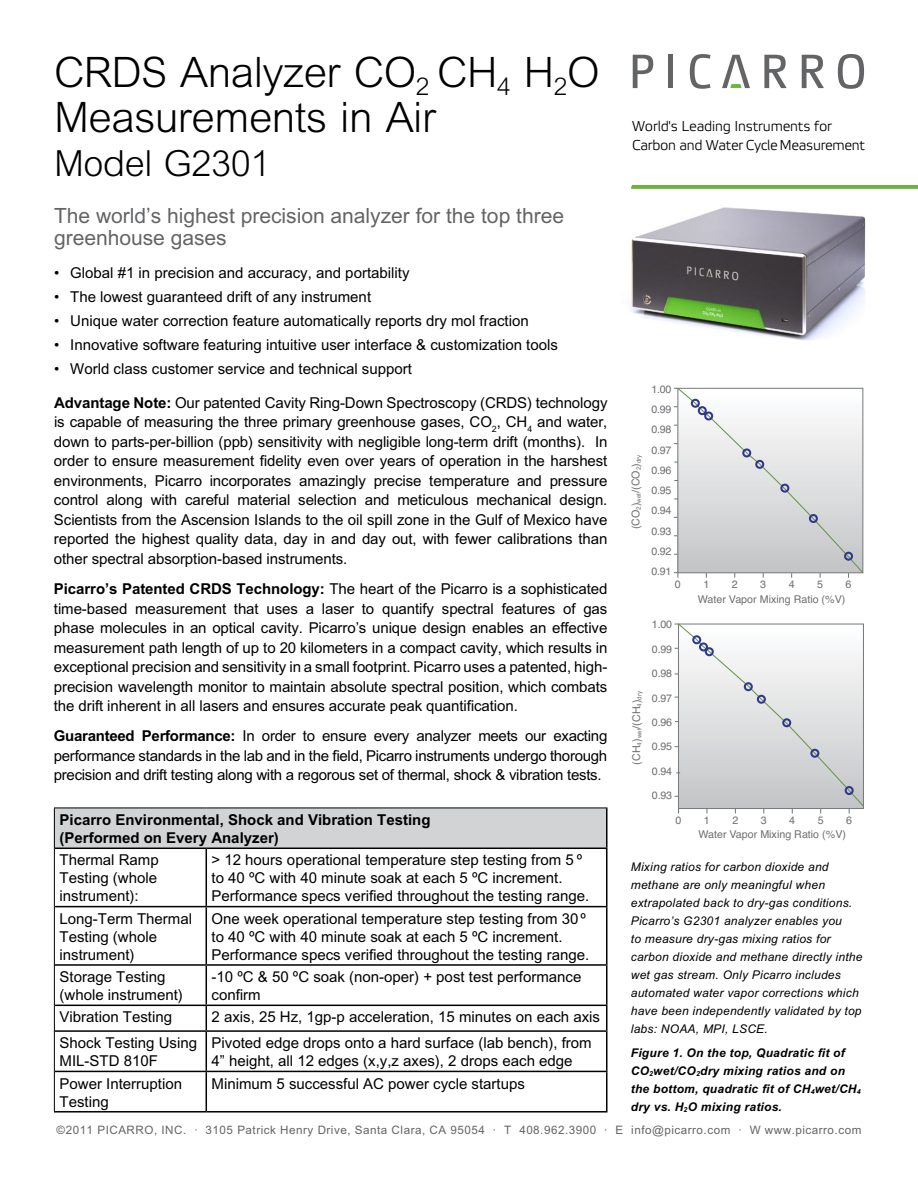
<style>
.page{position:relative;width:918px;height:1188px;background:#fff}
.page>*{position:absolute;margin:0;border:0;box-sizing:border-box;transform-origin:0 0}
.t1{font:300 42px/44.4px "M Arial";letter-spacing:-.01em;color:#000}
.t2{font:300 36px "M Arial";letter-spacing:-.01em;color:#000}
.t3{font:21px/22.2px "M Arial";color:#636466}
.t4{font:15px/19.5px "M Arial";color:#000}
.t5{font:700 15px "M Arial";color:#000}
.t6{font:300 14.25px/19.5px "Etelka";letter-spacing:-.025em;color:#000}
.t7{font:italic 12px/18px "M Arial";letter-spacing:.02em;color:#000}
.t8{font:italic 700 12px/18px "M Arial";letter-spacing:.02em;color:#000}
.t9{font:11.7px "M Arial";letter-spacing:.045em;color:#636466}
.t10{font:10.65px/20.2px "Helvetica";color:#6f7074;text-align:justify}
.s1{font-weight:700}
</style>
<div class="page">
<svg style="left:633px;top:55px;width:20px;height:33px"></svg>
<div style="left:668px;top:55px;width:5px;height:33px;background:#636466"></div>
<svg style="left:690px;top:54px;width:20px;height:35px"></svg>
<svg style="left:764px;top:55px;width:23px;height:33px"></svg>
<svg style="left:802px;top:55px;width:22px;height:33px"></svg>
<svg style="left:838px;top:54px;width:26px;height:35px"></svg>
<svg style="left:722px;top:55px;width:28px;height:33px"></svg>
<svg style="left:631px;top:185px;width:287px;height:4px"></svg>
<img style="left:631px;top:207px;width:235px;height:134px">
<svg style="left:674px;top:387px;width:189px;height:191px"></svg>
<svg style="left:675px;top:623px;width:189px;height:190px"></svg>
<div style="left:54px;top:808px;width:553px;height:40px;background:#d1d3d4"></div>
<hr style="left:606px;top:808px;width:2px;height:40px;background:#000">
<hr style="left:55px;top:848px;width:151px;height:1px;background:#000">
<hr style="left:206px;top:848px;width:402px;height:1px;background:#000">
<hr style="left:206px;top:849px;width:1px;height:57px;background:#000">
<hr style="left:606px;top:849px;width:2px;height:57px;background:#000">
<hr style="left:55px;top:906px;width:151px;height:1px;background:#000">
<hr style="left:206px;top:906px;width:402px;height:1px;background:#000">
<hr style="left:206px;top:907px;width:1px;height:57px;background:#000">
<hr style="left:606px;top:907px;width:2px;height:57px;background:#000">
<hr style="left:55px;top:964px;width:151px;height:2px;background:#000">
<hr style="left:206px;top:964px;width:402px;height:2px;background:#000">
<hr style="left:206px;top:966px;width:1px;height:39px;background:#000">
<hr style="left:606px;top:966px;width:2px;height:39px;background:#000">
<hr style="left:55px;top:1005px;width:151px;height:1px;background:#000">
<hr style="left:206px;top:1005px;width:402px;height:1px;background:#000">
<svg style="left:206px;top:1006px;width:1px;height:24px"></svg>
<hr style="left:606px;top:1006px;width:2px;height:24px;background:#000">
<hr style="left:55px;top:1030px;width:151px;height:2px;background:#000">
<hr style="left:206px;top:1030px;width:402px;height:2px;background:#000">
<hr style="left:206px;top:1032px;width:1px;height:39px;background:#000">
<hr style="left:606px;top:1032px;width:2px;height:39px;background:#000">
<hr style="left:55px;top:1071px;width:151px;height:1px;background:#000">
<hr style="left:206px;top:1071px;width:402px;height:1px;background:#000">
<hr style="left:206px;top:1072px;width:1px;height:39px;background:#000">
<hr style="left:606px;top:1072px;width:2px;height:39px;background:#000">
<hr style="left:54px;top:1111px;width:152px;height:2px;background:#000">
<hr style="left:206px;top:1111px;width:402px;height:2px;background:#000">
<hr style="left:54px;top:808px;width:152px;height:1px;background:#000">
<hr style="left:54px;top:808px;width:1px;height:40px;background:#000">
<hr style="left:206px;top:808px;width:402px;height:1px;background:#000">
<hr style="left:54px;top:848px;width:1px;height:59px;background:#000">
<hr style="left:54px;top:907px;width:1px;height:58px;background:#000">
<hr style="left:54px;top:965px;width:1px;height:40px;background:#000">
<svg style="left:54px;top:1005px;width:1px;height:26px"></svg>
<hr style="left:54px;top:1031px;width:1px;height:40px;background:#000">
<hr style="left:54px;top:1071px;width:1px;height:40px;background:#000">
<h1 class="t1" style="left:54px;top:50px;width:547px">CRDS Analyzer CO<sub>2</sub> CH<sub>4</sub> H<sub>2</sub>O<br>Measurements in Air</h1>
<h2 class="t2" style="left:54px;top:143px;width:218px">Model G2301</h2>
<h3 class="t3" style="left:54px;top:204px;width:512px">The world’s highest precision analyzer for the top three greenhouse gases</h3>
<p class="t4" style="left:54px;top:263px;width:357px">• Global #1 in precision and accuracy, and portability</p>
<p class="t4" style="left:54px;top:287px;width:319px">• The lowest guaranteed drift of any instrument</p>
<p class="t4" style="left:54px;top:311px;width:476px">• Unique water correction feature automatically reports dry mol fraction</p>
<p class="t4" style="left:54px;top:335px;width:505px">• Innovative software featuring intuitive user interface &amp; customization tools</p>
<p class="t4" style="left:54px;top:359px;width:359px">• World class customer service and technical support</p>
<p class="t4" style="left:54px;top:393px;width:555px;text-align:justify"><span class="s1">Advantage Note:</span> Our patented Cavity Ring-Down Spectroscopy (CRDS) technology is capable of measuring the three primary greenhouse gases, CO<sub>2</sub>, CH<sub>4</sub> and water, down to parts-per-billion (ppb) sensitivity with negligible long-term drift (months). In order to ensure measurement fidelity even over years of operation in the harshest environments, Picarro incorporates amazingly precise temperature and pressure control along with careful material selection and meticulous mechanical design.<br>Scientists from the Ascension Islands to the oil spill zone in the Gulf of Mexico have reported the highest quality data, day in and day out, with fewer calibrations than other spectral absorption-based instruments.</p>
<p class="t4" style="left:54px;top:579px;width:555px;text-align:justify"><span class="s1">Picarro’s Patented CRDS Technology:</span> The heart of the Picarro is a sophisticated time-based measurement that uses a laser to quantify spectral features of gas phase molecules in an optical cavity. Picarro’s unique design enables an effective measurement path length of up to 20 kilometers in a compact cavity, which results in exceptional precision and sensitivity in a small footprint. Picarro uses a patented, high&shy;precision wavelength monitor to maintain absolute spectral position, which combats the drift inherent in all lasers and ensures accurate peak quantification.</p>
<p class="t4" style="left:54px;top:726px;width:555px;text-align:justify"><span class="s1">Guaranteed Performance:</span> In order to ensure every analyzer meets our exacting performance standards in the lab and in the field, Picarro instruments undergo thorough precision and drift testing along with a regorous set of thermal, shock &amp; vibration tests.</p>
<p class="t6" style="left:632px;top:117px;width:234px">World's Leading Instruments for<br>Carbon and Water Cycle Measurement</p>
<p class="t10" style="left:626px;top:529px;width:76px;rotate:-90deg">(CO<sub>2</sub>)<sub>wet</sub>/(CO<sub>2</sub>)<sub>dry</sub></p>
<p class="t10" style="left:626px;top:765px;width:75px;rotate:-90deg">(CH<sub>4</sub>)<sub>wet</sub>/(CH<sub>4</sub>)<sub>dry</sub></p>
<p class="t10" style="left:651px;top:379px;width:22px">1.00<br>0.99<br>0.98<br>0.97<br>0.96<br>0.95<br>0.94<br>0.93<br>0.92<br>0.91</p>
<p class="t10" style="left:675px;top:575px;width:7px">0</p>
<p class="t10" style="left:703px;top:575px;width:7px">1</p>
<p class="t10" style="left:732px;top:575px;width:7px">2</p>
<p class="t10" style="left:760px;top:575px;width:7px">3</p>
<p class="t10" style="left:789px;top:575px;width:7px">4</p>
<p class="t10" style="left:817px;top:575px;width:7px">5</p>
<p class="t10" style="left:846px;top:575px;width:7px">6</p>
<p class="t10" style="left:652px;top:615px;width:22px">1.00</p>
<p class="t10" style="left:652px;top:639px;width:22px">0.99</p>
<p class="t10" style="left:652px;top:664px;width:22px">0.98</p>
<p class="t10" style="left:652px;top:688px;width:22px">0.97</p>
<p class="t10" style="left:652px;top:713px;width:22px">0.96</p>
<p class="t10" style="left:652px;top:737px;width:22px">0.95</p>
<p class="t10" style="left:652px;top:761px;width:22px">0.94</p>
<p class="t10" style="left:652px;top:786px;width:22px">0.93</p>
<p class="t10" style="left:698px;top:589px;width:149px">Water Vapor Mixing Ratio (%V)</p>
<p class="t5" style="left:60px;top:811px;width:372px">Picarro Environmental, Shock and Vibration Testing</p>
<p class="t10" style="left:676px;top:810px;width:7px">0</p>
<p class="t10" style="left:704px;top:810px;width:7px">1</p>
<p class="t10" style="left:732px;top:810px;width:7px">2</p>
<p class="t10" style="left:761px;top:810px;width:7px">3</p>
<p class="t10" style="left:789px;top:810px;width:7px">4</p>
<p class="t10" style="left:818px;top:810px;width:7px">5</p>
<p class="t10" style="left:846px;top:810px;width:7px">6</p>
<p class="t5" style="left:60px;top:829px;width:221px">(Performed on Every Analyzer)</p>
<p class="t4" style="left:60px;top:851px;width:101px;line-height:18px;text-align:justify">Thermal Ramp Testing (whole instrument):</p>
<p class="t4" style="left:212px;top:851px;width:379px;line-height:18px">&gt; 12 hours operational temperature step testing from 5 º to 40 ºC with 40 minute soak at each 5 ºC increment.<br>Performance specs verified throughout the testing range.</p>
<p class="t4" style="left:60px;top:909px;width:134px;line-height:18px">Long-Term Thermal<br>Testing (whole instrument)</p>
<p class="t4" style="left:212px;top:909px;width:379px;line-height:18px">One week operational temperature step testing from 30 º to 40 ºC with 40 minute soak at each 5 ºC increment.<br>Performance specs verified throughout the testing range.</p>
<p class="t4" style="left:60px;top:968px;width:125px;line-height:18px">Storage Testing (whole instrument)</p>
<p class="t4" style="left:212px;top:968px;width:371px;line-height:18px">-10 ºC &amp; 50 ºC soak (non-oper) + post test performance confirm</p>
<p class="t4" style="left:60px;top:1007px;width:114px">Vibration Testing</p>
<p class="t4" style="left:212px;top:1007px;width:390px">2 axis, 25 Hz, 1gp-p acceleration, 15 minutes on each axis</p>
<p class="t4" style="left:60px;top:1034px;width:139px;line-height:18px">Shock Testing Using<br>MIL-STD 810F</p>
<p class="t4" style="left:212px;top:1034px;width:382px;line-height:18px">Pivoted edge drops onto a hard surface (lab bench), from<br>4” height, all 12 edges (x,y,z axes), 2 drops each edge</p>
<p class="t4" style="left:60px;top:1074px;width:124px;line-height:18px">Power Interruption<br>Testing</p>
<p class="t4" style="left:212px;top:1073px;width:315px">Minimum 5 successful AC power cycle startups</p>
<p class="t10" style="left:698px;top:825px;width:149px">Water Vapor Mixing Ratio (%V)</p>
<p class="t7" style="left:631px;top:858px;width:233px">Mixing ratios for carbon dioxide and methane are only meaningful when extrapolated back to dry-gas conditions.<br>Picarro’s G2301 analyzer enables you<br>to measure dry-gas mixing ratios for carbon dioxide and methane directly inthe wet gas stream. Only Picarro includes automated water vapor corrections which have been independently validated by top labs: NOAA, MPI, LSCE.</p>
<p class="t8" style="left:631px;top:1044px;width:231px">Figure 1. On the top, Quadratic fit of CO<sub>2</sub>wet/CO<sub>2</sub>dry mixing ratios and on the bottom, quadratic fit of CH<sub>4</sub>wet/CH<sub>4 </sub>dry vs. H<sub>2</sub>O mixing ratios.</p>
<p class="t9" style="left:57px;top:1123px;width:806px">©2011 PICARRO, INC. · 3105 Patrick Henry Drive, Santa Clara, CA 95054 · T 408.962.3900 · E info@picarro.com · W www.picarro.com</p>
</div>
